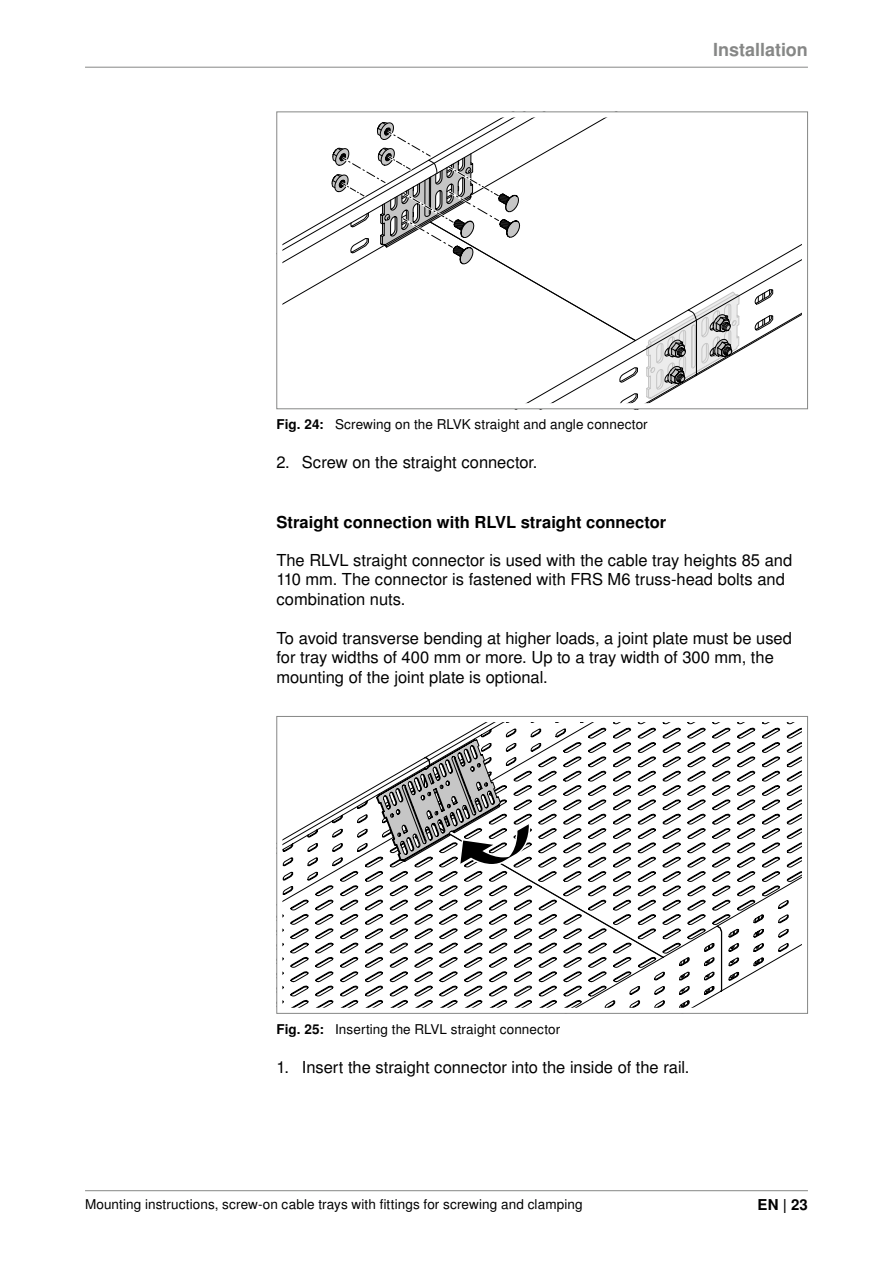
<style>
.page{position:relative;width:893px;height:1263px;background:#fff}
.page>*{position:absolute;margin:0;border:0;box-sizing:border-box;transform-origin:0 0}
.t1{font:700 18px "Nimbus San LOT";color:#868786}
.t2{font:16.5px/19.5px "Nimbus San LOT";color:#000}
.t3{font:700 16.5px "Nimbus San LOT";color:#000}
.t4{font:700 15px "Nimbus San LOT";color:#000}
.t5{font:13.5px "Nimbus San LOT";letter-spacing:.01em;color:#000}
.s1{font-weight:700}
</style>
<div class="page">
<hr style="left:85px;top:67px;width:723px;height:1px;background:#868786">
<hr style="left:85px;top:1190px;width:723px;height:1px;background:#868786">
<svg style="left:276px;top:111px;width:532px;height:298px"></svg>
<svg style="left:276px;top:716px;width:532px;height:298px"></svg>
<p class="t1" style="left:713px;top:39px;width:96px">Installation</p>
<p class="t5" style="left:276px;top:416px;width:373px"><span class="s1">Fig. 24:</span> Screwing on the RLVK straight and angle connector</p>
<p class="t2" style="left:276px;top:453px;width:263px">2. Screw on the straight connector.</p>
<p class="t3" style="left:276px;top:512px;width:391px">Straight connection with RLVL straight connector</p>
<p class="t2" style="left:276px;top:551px;width:517px">The RLVL straight connector is used with the cable tray heights 85 and<br>110 mm. The connector is fastened with FRS M6 truss-head bolts and combination nuts.</p>
<p class="t2" style="left:276px;top:629px;width:517px">To avoid transverse bending at higher loads, a joint plate must be used for tray widths of 400 mm or more. Up to a tray width of 300 mm, the mounting of the joint plate is optional.</p>
<p class="t5" style="left:276px;top:1021px;width:285px"><span class="s1">Fig. 25:</span> Inserting the RLVL straight connector</p>
<p class="t2" style="left:276px;top:1058px;width:415px">1. Insert the straight connector into the inside of the rail.</p>
<p class="t5" style="left:85px;top:1196px;width:499px">Mounting instructions, screw-on cable trays with fittings for screwing and clamping</p>
<p class="t4" style="left:758px;top:1196px;width:52px">EN | 23</p>
</div>
